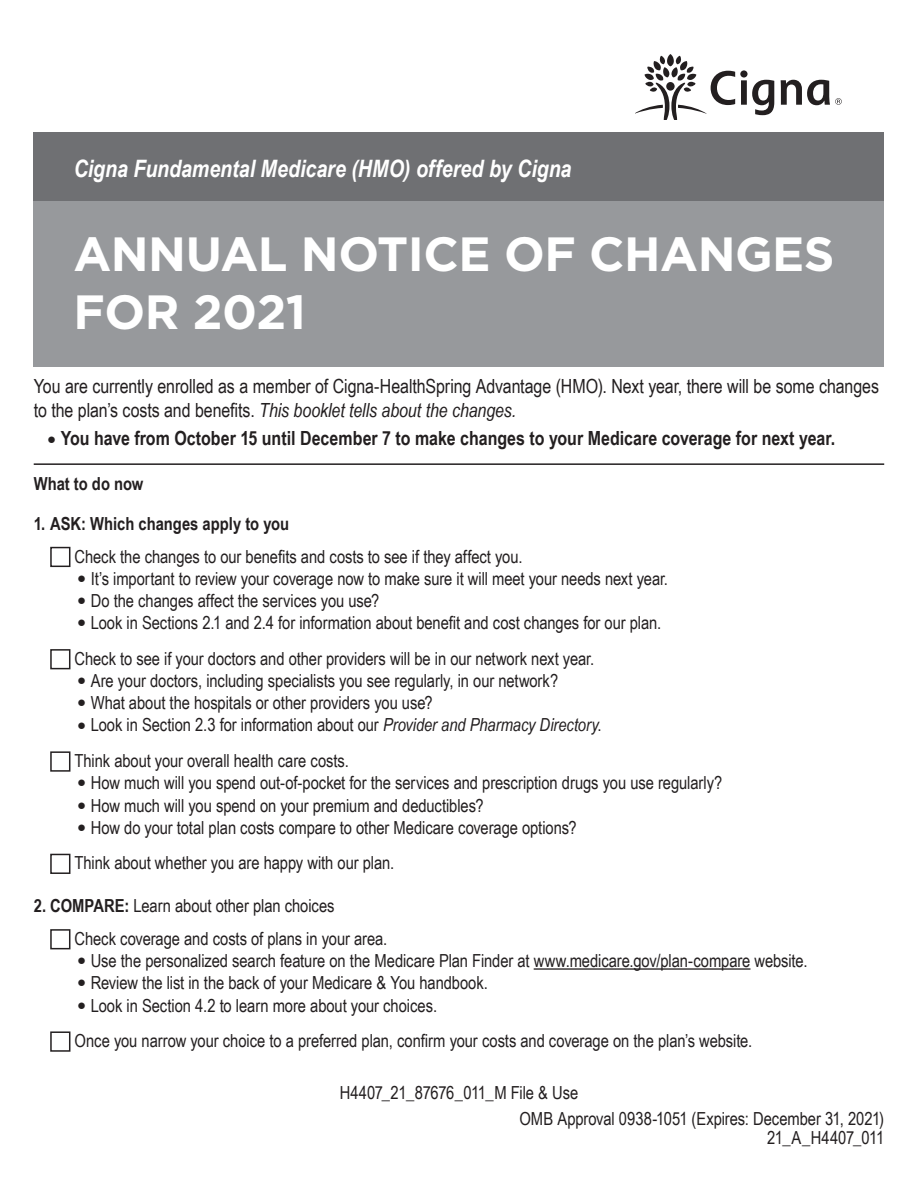
<style>
.page{position:relative;width:918px;height:1188px;background:#fff}
.page>*{position:absolute;margin:0;border:0;box-sizing:border-box;transform-origin:0 0}
.t1{font:700 48px/57.6px "Gotham";letter-spacing:-.01em;color:#fff}
.t2{font:italic 700 24px "Arial Narrow";color:#fff}
.t3{font:19.5px/23.4px "Arial Narrow";letter-spacing:-.005em;color:#231f20}
.t4{font:700 19.5px "Arial Narrow";color:#231f20}
.t5{font:18px/35.7px "Arial Narrow";letter-spacing:-.005em;color:#231f20}
.t6{font:700 18px "Arial Narrow";color:#231f20}
.s1{font-style:italic}
.s2{font-weight:400;font-size:15px}
.s3{font-size:15px}
.s4{font-weight:700}
</style>
<div class="page">
<div style="left:34px;top:195px;width:850px;height:172px;background:#97999c"></div>
<hr style="left:534px;top:968px;width:216px;height:2px;background:#231f20">
<hr style="left:34px;top:463px;width:850px;height:2px;background:#231f20">
<div style="left:50px;top:547px;width:20px;height:20px;border:2px solid #231f20"></div>
<div style="left:50px;top:649px;width:20px;height:20px;border:2px solid #231f20"></div>
<div style="left:50px;top:751px;width:20px;height:21px;border:2px solid #231f20"></div>
<div style="left:50px;top:854px;width:20px;height:20px;border:2px solid #231f20"></div>
<div style="left:50px;top:929px;width:20px;height:20px;border:2px solid #231f20"></div>
<div style="left:50px;top:1031px;width:20px;height:21px;border:2px solid #231f20"></div>
<div style="left:34px;top:133px;width:850px;height:68px;background:#6f7073"></div>
<svg style="left:636px;top:54px;width:206px;height:66px"></svg>
<h2 class="t2" style="left:74px;top:151px;width:499px">Cigna Fundamental Medicare (HMO) offered by Cigna</h2>
<h1 class="t1" style="left:73px;top:225px;width:763px">ANNUAL NOTICE OF CHANGES<br>FOR 2021</h1>
<p class="t3" style="left:34px;top:374px;width:847px">You are currently enrolled as a member of Cigna-HealthSpring Advantage (HMO). Next year, there will be some changes to the plan’s costs and benefits. <span class="s1">This booklet tells about the changes.</span></p>
<p class="t4" style="left:47px;top:424px;width:789px"><span class="s2">●</span> You have from October 15 until December 7 to make changes to your Medicare coverage for next year.</p>
<p class="t6" style="left:34px;top:470px;width:111px">What to do now</p>
<p class="t6" style="left:34px;top:510px;width:257px">1. ASK: Which changes apply to you</p>
<p class="t5" style="left:75px;top:538px;width:449px">Check the changes to our benefits and costs to see if they affect you.</p>
<p class="t5" style="left:77px;top:560px;width:592px"><span class="s3">●</span> It’s important to review your coverage now to make sure it will meet your needs next year.</p>
<p class="t5" style="left:77px;top:582px;width:304px"><span class="s3">●</span> Do the changes affect the services you use?</p>
<p class="t5" style="left:75px;top:604px;width:588px"><span class="s3">●</span> Look in Sections 2.1 and 2.4 for information about benefit and cost changes for our plan.<br>Check to see if your doctors and other providers will be in our network next year.</p>
<p class="t5" style="left:77px;top:662px;width:483px"><span class="s3">●</span> Are your doctors, including specialists you see regularly, in our network?</p>
<p class="t5" style="left:77px;top:684px;width:357px"><span class="s3">●</span> What about the hospitals or other providers you use?</p>
<p class="t5" style="left:75px;top:707px;width:529px"><span class="s3">●</span> Look in Section 2.3 for information about our <span class="s1">Provider and Pharmacy Directory</span>.<br>Think about your overall health care costs.</p>
<p class="t5" style="left:77px;top:765px;width:647px"><span class="s3">●</span> How much will you spend out-of-pocket for the services and prescription drugs you use regularly?</p>
<p class="t5" style="left:77px;top:787px;width:408px"><span class="s3">●</span> How much will you spend on your premium and deductibles?</p>
<p class="t5" style="left:75px;top:809px;width:504px"><span class="s3">●</span> How do your total plan costs compare to other Medicare coverage options?<br>Think about whether you are happy with our plan.</p>
<p class="t5" style="left:75px;top:888px;width:314px;line-height:33px;text-indent:-41px"><span class="s4">2. COMPARE:</span> Learn about other plan choices<br>Check coverage and costs of plans in your area.</p>
<p class="t5" style="left:77px;top:942px;width:732px"><span class="s3">●</span> Use the personalized search feature on the Medicare Plan Finder at www.medicare.gov/plan-compare website.</p>
<p class="t5" style="left:77px;top:964px;width:412px"><span class="s3">●</span> Review the list in the back of your Medicare &amp; You handbook.</p>
<p class="t5" style="left:75px;top:987px;width:679px"><span class="s3">●</span> Look in Section 4.2 to learn more about your choices.<br>Once you narrow your choice to a preferred plan, confirm your costs and coverage on the plan’s website.</p>
<p class="t5" style="left:519px;top:1079px;width:366px;line-height:26.2px;text-indent:-180px">H4407_21_87676_011_M File &amp; Use<br>OMB Approval 0938‑1051 (Expires: December 31, 2021)</p>
<p class="t5" style="left:767px;top:1120px;width:119px">21_A_H4407_011</p>
</div>
